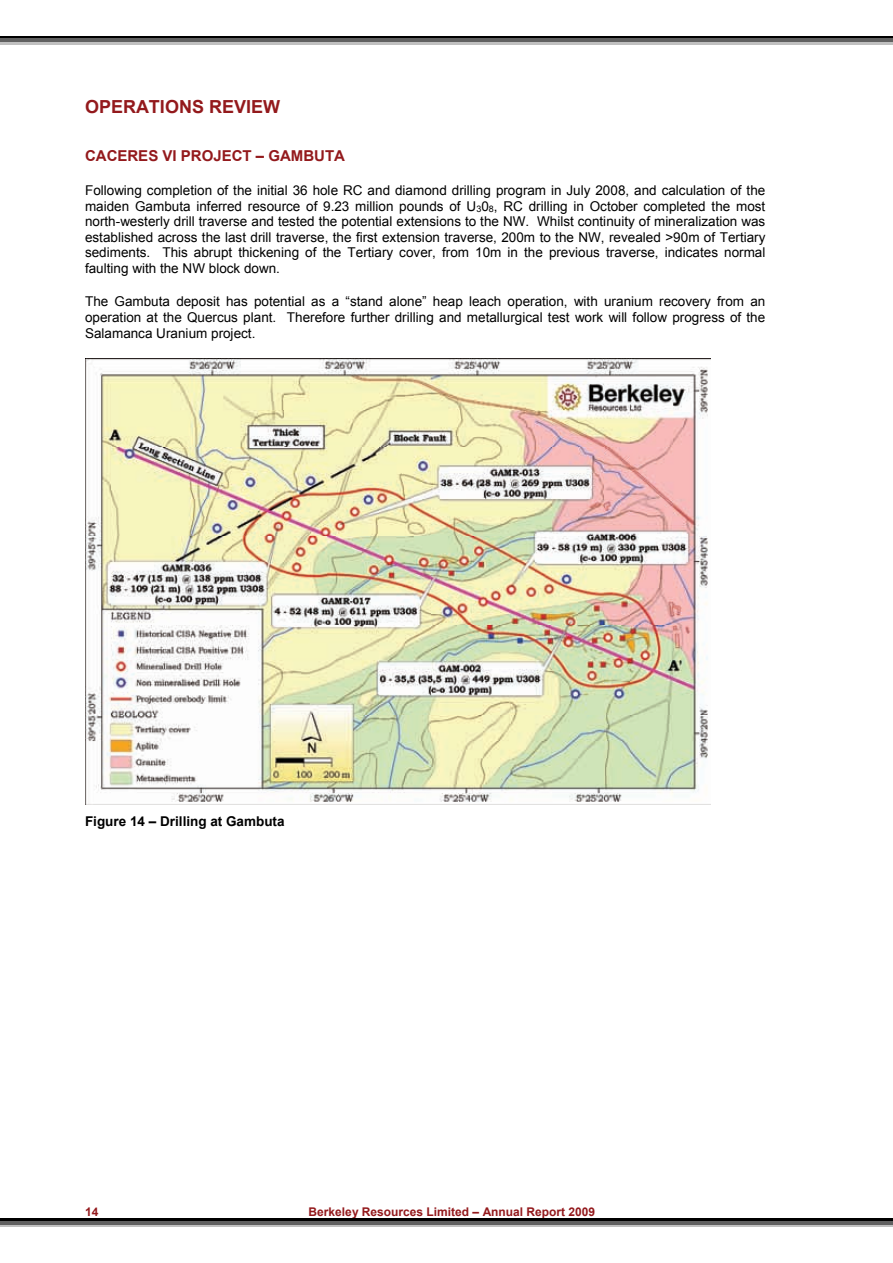
<style>
.page{position:relative;width:893px;height:1263px;background:#fff}
.page>*{position:absolute;margin:0;border:0;box-sizing:border-box;transform-origin:0 0}
.t1{font:700 18px "Arial";color:#93191c}
.t2{font:700 15px "Arial";color:#93191c}
.t3{font:13.5px/15.5px "Arial";color:#000;text-align:justify}
.t4{font:700 13.5px "Arial";color:#000}
.t5{font:700 12px "Arial";color:#93191c}
</style>
<div class="page">
<img style="left:85px;top:358px;width:625px;height:446px">
<hr style="left:0;top:36px;width:893px;height:2px;background:#000">
<div style="left:0;top:38px;width:893px;height:5px;background:#606060"></div>
<hr style="left:0;top:43px;width:893px;height:2px;background:#c0c0c0">
<hr style="left:0;top:1225px;width:893px;height:2px;background:#c0c0c0">
<div style="left:0;top:1220px;width:893px;height:5px;background:#606060"></div>
<hr style="left:0;top:1218px;width:893px;height:2px;background:#000">
<h1 class="t1" style="left:85px;top:96px;width:197px">OPERATIONS REVIEW</h1>
<p class="t2" style="left:85px;top:148px;width:262px">CACERES VI PROJECT – GAMBUTA</p>
<p class="t3" style="left:85px;top:183px;width:682px">Following completion of the initial 36 hole RC and diamond drilling program in July 2008, and calculation of the maiden Gambuta inferred resource of 9.23 million pounds of U<sub>3</sub>0<sub>8</sub>, RC drilling in October completed the most north-westerly drill traverse and tested the potential extensions to the NW. Whilst continuity of mineralization was established across the last drill traverse, the first extension traverse, 200m to the NW, revealed &gt;90m of Tertiary sediments. This abrupt thickening of the Tertiary cover, from 10m in the previous traverse, indicates normal faulting with the NW block down.</p>
<p class="t3" style="left:85px;top:294px;width:682px">The Gambuta deposit has potential as a “stand alone” heap leach operation, with uranium recovery from an operation at the Quercus plant. Therefore further drilling and metallurgical test work will follow progress of the Salamanca Uranium project.</p>
<p class="t4" style="left:85px;top:814px;width:201px">Figure 14 – Drilling at Gambuta</p>
<p class="t5" style="left:85px;top:1205px;width:15px">14</p>
<p class="t5" style="left:309px;top:1205px;width:288px">Berkeley Resources Limited – Annual Report 2009</p>
</div>
